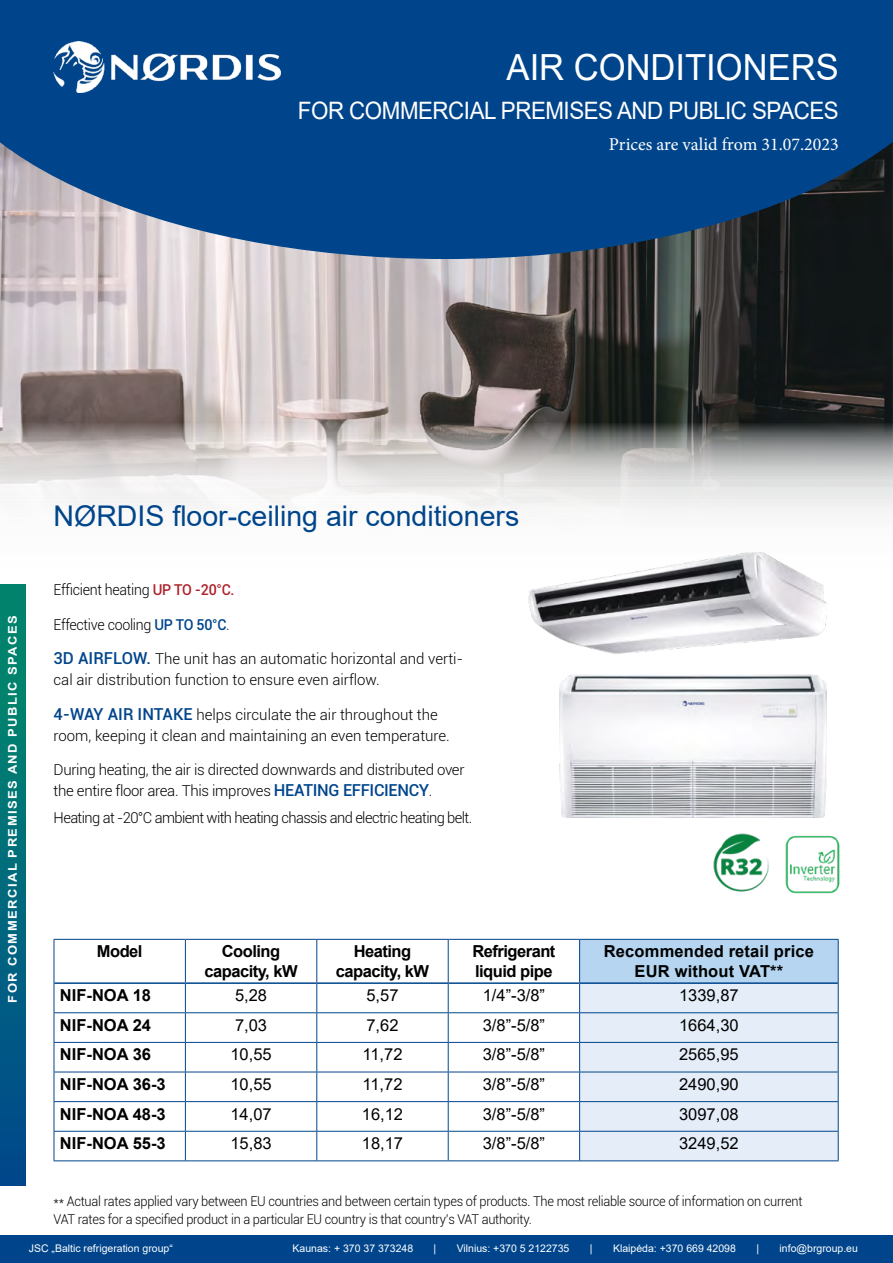
<style>
.page{position:relative;width:893px;height:1263px;background:#fff}
.page>*{position:absolute;margin:0;border:0;box-sizing:border-box;transform-origin:0 0}
.t1{font:36px "Arial";color:#fff;scale:.96 1}
.t2{font:28.5px "Arial";color:#00458b}
.t3{font:24px "Arial";letter-spacing:-.02em;color:#fff;scale:.93 1}
.t4{font:18px "Minion Pro";color:#fff}
.t5{font:16.5px "Arial";color:#000}
.t6{font:700 16.5px/19.8px "Arial";color:#000;text-align:center}
.t7{font:700 16.5px/19.8px "Arial";letter-spacing:-.03em;color:#000;text-align:center}
.t8{font:300 15px/21px "Roboto";color:#000}
.t9{font:300 15px/21px "Roboto";letter-spacing:-.02em;color:#000}
.t10{font:300 15px "Roboto";letter-spacing:-.04em;color:#000}
.t11{font:300 15px "Roboto";letter-spacing:-.02em;color:#000;scale:.95 1}
.t12{font:300 13.5px/18px "Roboto";letter-spacing:-.02em;color:#000;scale:.95 1}
.t13{font:700 12px "Arial";letter-spacing:.115em;color:#fff;scale:1.08 1}
.t14{font:10.5px "Arial";color:#fff}
.s1{font-weight:500;color:#ae222a}
.s2{font-weight:500;color:#00458b}
.s3{font-weight:500;font-size:16.5px;color:#00458b}
</style>
<div class="page">
<img style="left:0;top:259px;width:893px;height:35px">
<svg style="left:0;top:0;width:893px;height:259px;background:#104b88"></svg>
<img style="left:0;top:294px;width:893px;height:218px">
<img style="left:54px;top:41px;width:226px;height:51px">
<img style="left:785px;top:835px;width:55px;height:59px">
<img style="left:713px;top:834px;width:56px;height:58px">
<img style="left:559px;top:674px;width:267px;height:143px">
<img style="left:528px;top:552px;width:299px;height:102px">
<div style="left:580px;top:939px;width:258px;height:44px;background:#b5d5f0"></div>
<div style="left:580px;top:984px;width:258px;height:176px;background:#e4edf8"></div>
<hr style="left:185px;top:940px;width:1px;height:42px;background:#00458b">
<hr style="left:316px;top:940px;width:1px;height:42px;background:#00458b">
<hr style="left:448px;top:940px;width:1px;height:42px;background:#00458b">
<hr style="left:579px;top:940px;width:1px;height:42px;background:#00458b">
<hr style="left:838px;top:940px;width:1px;height:43px;background:#00458b">
<hr style="left:54px;top:1012px;width:131px;height:1px;background:#00458b">
<hr style="left:185px;top:1012px;width:132px;height:1px;background:#00458b">
<hr style="left:317px;top:1012px;width:131px;height:1px;background:#00458b">
<hr style="left:448px;top:1012px;width:132px;height:1px;background:#00458b">
<hr style="left:580px;top:1012px;width:259px;height:1px;background:#00458b">
<hr style="left:54px;top:1042px;width:131px;height:1px;background:#00458b">
<hr style="left:185px;top:1042px;width:132px;height:1px;background:#00458b">
<hr style="left:317px;top:1042px;width:131px;height:1px;background:#00458b">
<hr style="left:448px;top:1042px;width:132px;height:1px;background:#00458b">
<hr style="left:580px;top:1042px;width:259px;height:1px;background:#00458b">
<hr style="left:54px;top:1072px;width:131px;height:1px;background:#00458b">
<hr style="left:185px;top:1072px;width:132px;height:1px;background:#00458b">
<hr style="left:317px;top:1072px;width:131px;height:1px;background:#00458b">
<hr style="left:448px;top:1072px;width:132px;height:1px;background:#00458b">
<hr style="left:580px;top:1072px;width:259px;height:1px;background:#00458b">
<hr style="left:54px;top:1101px;width:131px;height:1px;background:#00458b">
<hr style="left:185px;top:1101px;width:132px;height:1px;background:#00458b">
<hr style="left:317px;top:1101px;width:131px;height:1px;background:#00458b">
<hr style="left:448px;top:1101px;width:132px;height:1px;background:#00458b">
<hr style="left:580px;top:1101px;width:259px;height:1px;background:#00458b">
<hr style="left:54px;top:1131px;width:131px;height:1px;background:#00458b">
<svg style="left:54px;top:984px;width:1px;height:176px"></svg>
<hr style="left:185px;top:1131px;width:132px;height:1px;background:#00458b">
<svg style="left:185px;top:984px;width:1px;height:176px"></svg>
<hr style="left:317px;top:1131px;width:131px;height:1px;background:#00458b">
<svg style="left:316px;top:984px;width:1px;height:176px"></svg>
<hr style="left:448px;top:1131px;width:132px;height:1px;background:#00458b">
<svg style="left:448px;top:984px;width:1px;height:176px"></svg>
<hr style="left:580px;top:1131px;width:259px;height:1px;background:#00458b">
<svg style="left:579px;top:984px;width:1px;height:176px"></svg>
<svg style="left:838px;top:983px;width:1px;height:177px"></svg>
<hr style="left:54px;top:1160px;width:131px;height:1px;background:#00458b">
<hr style="left:185px;top:1160px;width:132px;height:1px;background:#00458b">
<hr style="left:317px;top:1160px;width:131px;height:1px;background:#00458b">
<hr style="left:448px;top:1160px;width:132px;height:1px;background:#00458b">
<hr style="left:580px;top:1160px;width:259px;height:1px;background:#00458b">
<hr style="left:54px;top:939px;width:131px;height:1px;background:#00458b">
<hr style="left:54px;top:940px;width:1px;height:43px;background:#00458b">
<hr style="left:185px;top:939px;width:132px;height:1px;background:#00458b">
<hr style="left:317px;top:939px;width:131px;height:1px;background:#00458b">
<hr style="left:448px;top:939px;width:132px;height:1px;background:#00458b">
<hr style="left:580px;top:939px;width:259px;height:1px;background:#00458b">
<hr style="left:54px;top:982px;width:131px;height:2px;background:#00458b">
<hr style="left:185px;top:982px;width:132px;height:2px;background:#00458b">
<hr style="left:317px;top:982px;width:131px;height:2px;background:#00458b">
<hr style="left:448px;top:982px;width:132px;height:2px;background:#00458b">
<hr style="left:580px;top:982px;width:258px;height:2px;background:#00458b">
<div style="left:0;top:1236px;width:893px;height:27px;background:#00458b"></div>
<div style="left:0;top:584px;width:25px;height:601px;background:linear-gradient(to bottom,#008b69,#00488d)"></div>
<h1 class="t1" style="left:507px;top:42px;width:348px">AIR CONDITIONERS</h1>
<h3 class="t3" style="left:298px;top:94px;width:583px">FOR COMMERCIAL PREMISES AND PUBLIC SPACES</h3>
<h3 class="t4" style="left:609px;top:132px;width:231px">Prices are valid from 31.07.2023</h3>
<h2 class="t2" style="left:54px;top:496px;width:467px">NØRDIS floor-ceiling air conditioners</h2>
<p class="t13" style="left:4px;top:1002px;width:360px;rotate:-90deg">FOR COMMERCIAL PREMISES AND PUBLIC SPACES</p>
<p class="t11" style="left:54px;top:579px;width:192px">Efficient heating <span class="s1">UP TO -20°C.</span></p>
<p class="t11" style="left:54px;top:614px;width:187px">Effective cooling <span class="s2">UP TO 50°C</span>.</p>
<p class="t8" style="left:54px;top:648px;width:411px"><span class="s3">3D AIRFLOW.</span> The unit has an automatic horizontal and verti&shy;cal air distribution function to ensure even airflow.</p>
<p class="t8" style="left:54px;top:703px;width:398px"><span class="s3">4-WAY AIR INTAKE</span> helps circulate the air throughout the room, keeping it clean and maintaining an even temperature.</p>
<p class="t9" style="left:54px;top:759px;width:412px">During heating, the air is directed downwards and distributed over the entire floor area. This improves <span class="s3">HEATING EFFICIENCY</span>.</p>
<p class="t10" style="left:54px;top:807px;width:420px">Heating at -20°C ambient with heating chassis and electric heating belt.</p>
<p class="t6" style="left:97px;top:942px;width:47px">Model</p>
<p class="t7" style="left:204px;top:942px;width:95px">Cooling capacity, kW</p>
<p class="t7" style="left:336px;top:942px;width:95px">Heating capacity, kW</p>
<p class="t7" style="left:472px;top:942px;width:85px;text-align:left">Refrigerant liquid pipe</p>
<p class="t6" style="left:604px;top:942px;width:212px">Recommended retail price<br>EUR without VAT**</p>
<p class="t6" style="left:60px;top:986px;width:93px">NIF-NOA 18</p>
<p class="t5" style="left:235px;top:984px;width:34px">5,28</p>
<p class="t5" style="left:366px;top:984px;width:34px">5,57</p>
<p class="t5" style="left:483px;top:984px;width:64px">1/4”-3/8”</p>
<p class="t5" style="left:679px;top:984px;width:61px">1339,87</p>
<p class="t6" style="left:60px;top:1015px;width:93px">NIF-NOA 24</p>
<p class="t5" style="left:235px;top:1013px;width:34px">7,03</p>
<p class="t5" style="left:366px;top:1013px;width:34px">7,62</p>
<p class="t5" style="left:483px;top:1013px;width:64px">3/8”-5/8”</p>
<p class="t5" style="left:679px;top:1013px;width:61px">1664,30</p>
<p class="t6" style="left:60px;top:1045px;width:93px">NIF-NOA 36</p>
<p class="t5" style="left:230px;top:1043px;width:43px">10,55</p>
<p class="t5" style="left:362px;top:1043px;width:42px">11,72</p>
<p class="t5" style="left:483px;top:1043px;width:64px">3/8”-5/8”</p>
<p class="t5" style="left:679px;top:1043px;width:61px">2565,95</p>
<p class="t6" style="left:60px;top:1074px;width:107px">NIF-NOA 36-3</p>
<p class="t5" style="left:230px;top:1073px;width:43px">10,55</p>
<p class="t5" style="left:362px;top:1073px;width:42px">11,72</p>
<p class="t5" style="left:483px;top:1073px;width:64px">3/8”-5/8”</p>
<p class="t5" style="left:679px;top:1073px;width:61px">2490,90</p>
<p class="t6" style="left:60px;top:1104px;width:107px">NIF-NOA 48-3</p>
<p class="t5" style="left:230px;top:1102px;width:43px">14,07</p>
<p class="t5" style="left:362px;top:1102px;width:43px">16,12</p>
<p class="t5" style="left:483px;top:1102px;width:64px">3/8”-5/8”</p>
<p class="t5" style="left:679px;top:1102px;width:61px">3097,08</p>
<p class="t6" style="left:60px;top:1134px;width:107px">NIF-NOA 55-3</p>
<p class="t5" style="left:230px;top:1132px;width:43px">15,83</p>
<p class="t5" style="left:362px;top:1132px;width:43px">18,17</p>
<p class="t5" style="left:483px;top:1132px;width:64px">3/8”-5/8”</p>
<p class="t5" style="left:679px;top:1132px;width:61px">3249,52</p>
<p class="t12" style="left:54px;top:1191px;width:790px">** Actual rates applied vary between EU countries and between certain types of products. The most reliable source of information on current<br>VAT rates for a specified product in a particular EU country is that country’s VAT authority.</p>
<p class="t14" style="left:29px;top:1241px;width:146px">JSC „Baltic refrigeration group“</p>
<p class="t14" style="left:293px;top:1241px;width:122px">Kaunas: + 370 37 373248</p>
<p class="t14" style="left:434px;top:1241px;width:4px">|</p>
<p class="t14" style="left:457px;top:1241px;width:114px">Vilnius: +370 5 2122735</p>
<p class="t14" style="left:590px;top:1241px;width:4px">|</p>
<p class="t14" style="left:613px;top:1241px;width:124px">Klaipėda: +370 669 42098</p>
<p class="t14" style="left:756px;top:1241px;width:4px">|</p>
<p class="t14" style="left:780px;top:1241px;width:80px">info@brgroup.eu</p>
</div>
